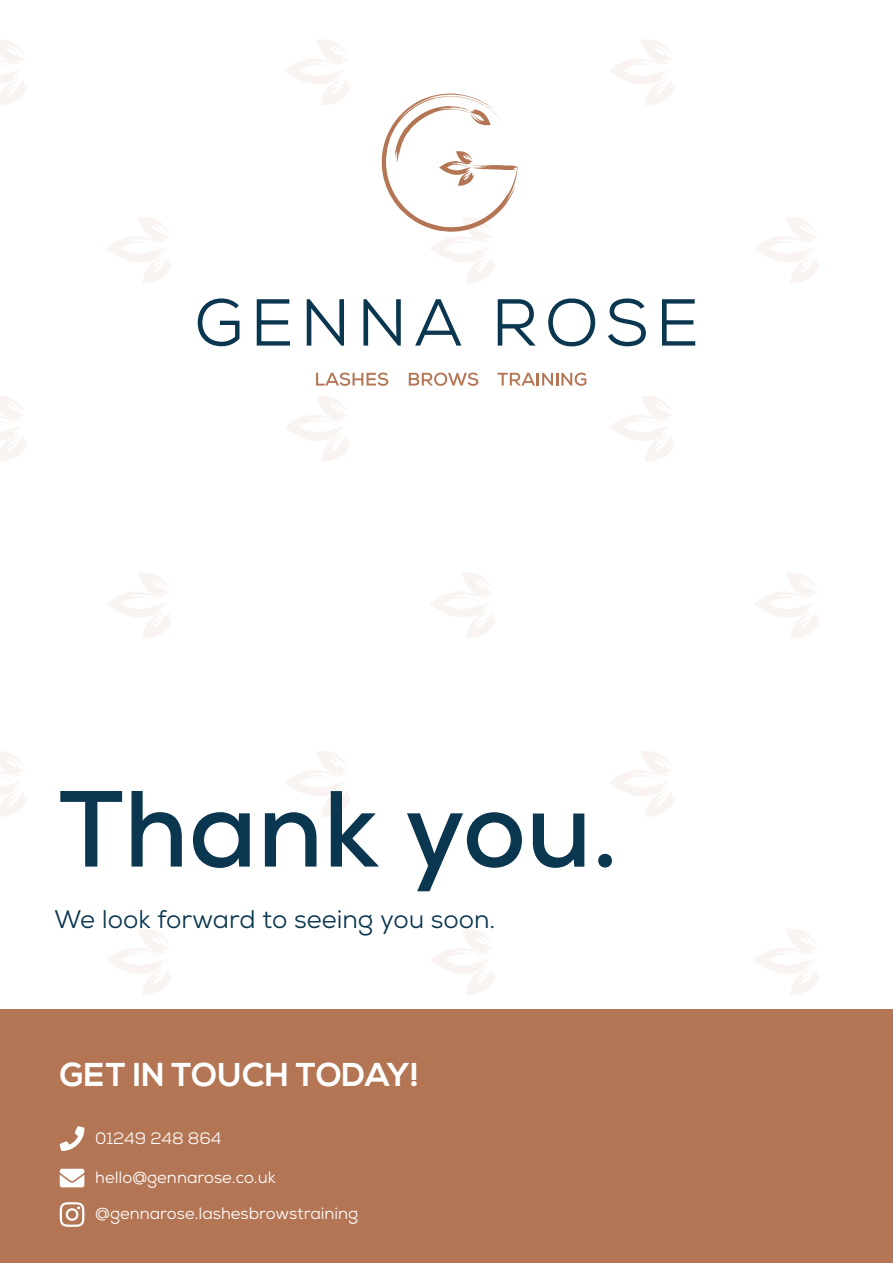
<style>
.page{position:relative;width:893px;height:1263px;background:#fff}
.page>*{position:absolute;margin:0;border:0;box-sizing:border-box;transform-origin:0 0}
.t1{font:700 108px "Nexa";color:#0a364f}
.t2{font:700 33px "Nexa";color:#fff}
.t3{font:25.5px "Nexa";color:#0a364f}
.t4{font:16.5px "Nexa";color:#fff}
</style>
<div class="page">
<svg style="left:0;top:40px;width:26px;height:65px"></svg>
<svg style="left:285px;top:40px;width:65px;height:65px"></svg>
<svg style="left:609px;top:40px;width:65px;height:65px"></svg>
<svg style="left:107px;top:217px;width:65px;height:66px"></svg>
<svg style="left:755px;top:217px;width:64px;height:66px"></svg>
<svg style="left:0;top:396px;width:26px;height:65px"></svg>
<svg style="left:285px;top:396px;width:65px;height:66px"></svg>
<svg style="left:610px;top:396px;width:64px;height:66px"></svg>
<svg style="left:107px;top:573px;width:65px;height:65px"></svg>
<svg style="left:430px;top:573px;width:65px;height:65px"></svg>
<svg style="left:755px;top:573px;width:64px;height:65px"></svg>
<svg style="left:0;top:751px;width:26px;height:66px"></svg>
<svg style="left:285px;top:751px;width:65px;height:66px"></svg>
<svg style="left:610px;top:751px;width:64px;height:66px"></svg>
<svg style="left:107px;top:929px;width:65px;height:66px"></svg>
<svg style="left:430px;top:929px;width:65px;height:66px"></svg>
<svg style="left:755px;top:929px;width:64px;height:66px"></svg>
<svg style="left:316px;top:373px;width:72px;height:13px"></svg>
<svg style="left:409px;top:373px;width:69px;height:13px"></svg>
<svg style="left:497px;top:373px;width:89px;height:13px"></svg>
<svg style="left:198px;top:298px;width:41px;height:48px"></svg>
<svg style="left:257px;top:299px;width:33px;height:47px"></svg>
<svg style="left:307px;top:299px;width:37px;height:47px"></svg>
<svg style="left:363px;top:299px;width:38px;height:47px"></svg>
<svg style="left:415px;top:299px;width:46px;height:47px"></svg>
<svg style="left:498px;top:299px;width:38px;height:47px"></svg>
<svg style="left:548px;top:298px;width:47px;height:49px"></svg>
<svg style="left:608px;top:298px;width:38px;height:48px"></svg>
<svg style="left:662px;top:299px;width:33px;height:47px"></svg>
<svg style="left:382px;top:94px;width:136px;height:189px"></svg>
<div style="left:0;top:1010px;width:893px;height:253px;background:#b37554"></div>
<svg style="left:60px;top:1202px;width:24px;height:25px"></svg>
<svg style="left:60px;top:1169px;width:24px;height:18px"></svg>
<svg style="left:60px;top:1126px;width:24px;height:25px"></svg>
<h1 class="t1" style="left:58px;top:760px;width:561px">Thank you.</h1>
<h3 class="t3" style="left:54px;top:903px;width:443px">We look forward to seeing you soon.</h3>
<h2 class="t2" style="left:60px;top:1055px;width:361px">GET IN TOUCH TODAY!</h2>
<p class="t4" style="left:95px;top:1127px;width:128px">01249 248 864</p>
<p class="t4" style="left:95px;top:1166px;width:182px">hello@gennarose.co.uk</p>
<p class="t4" style="left:95px;top:1203px;width:265px">@gennarose.lashesbrowstraining</p>
</div>
